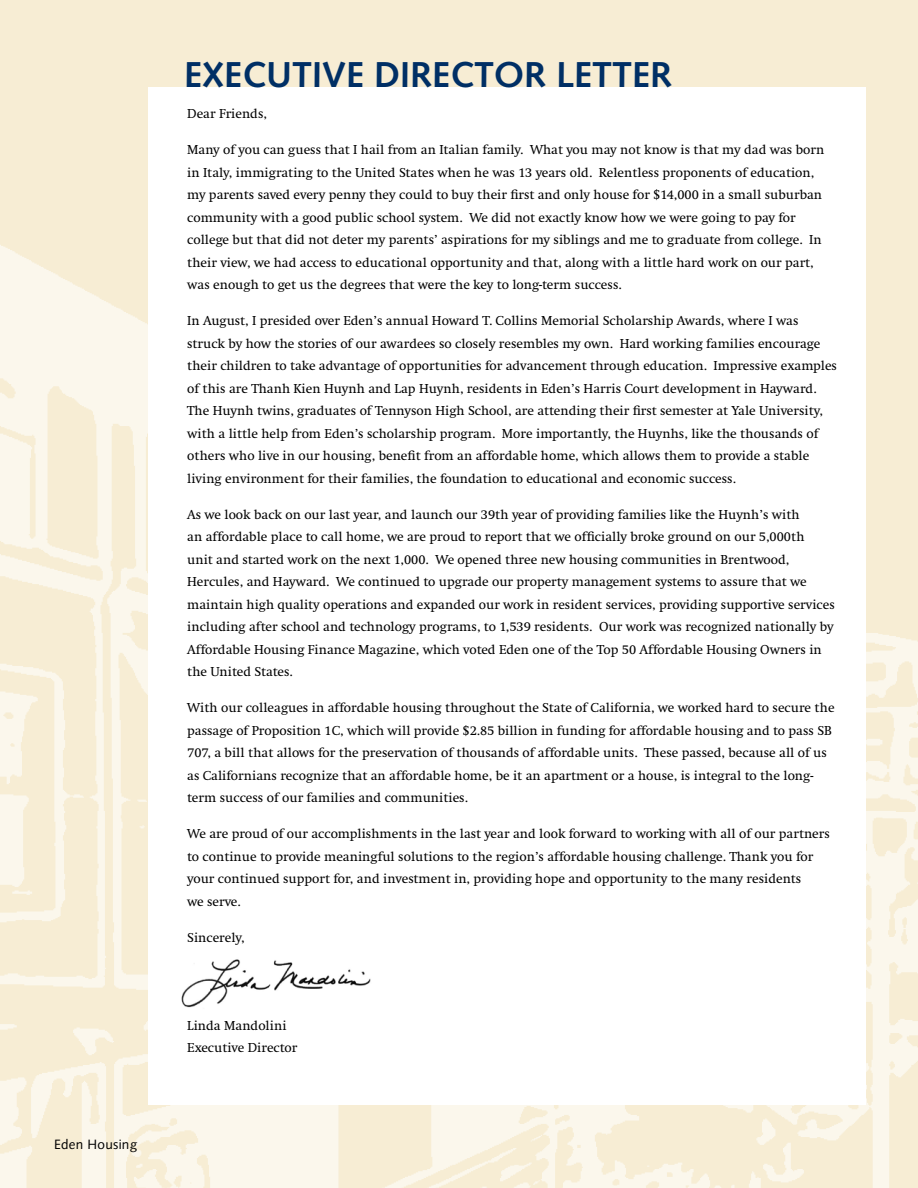
<style>
.page{position:relative;width:918px;height:1188px;background:#fff}
.page>*{position:absolute;margin:0;border:0;box-sizing:border-box;transform-origin:0 0}
.t1{font:700 36px "Syntax LT Std";color:#002f65}
.t2{font:13.5px/22.5px "Swift EF";color:#000}
.t3{font:13.5px "Syntax LT Std";letter-spacing:.02em;color:#000}
</style>
<div class="page">
<div style="left:0;top:0;width:917px;height:1188px;background:#f7edd4"></div>
<img style="left:0;top:238px;width:918px;height:950px">
<div style="left:148px;top:87px;width:718px;height:1017px;background:#fff"></div>
<img style="left:181px;top:959px;width:190px;height:49px">
<p class="t3" style="left:54px;top:1136px;width:85px">Eden Housing</p>
<h1 class="t1" style="left:184px;top:54px;width:468px">EXECUTIVE DIRECTOR LETTER</h1>
<p class="t2" style="left:187px;top:103px;width:81px">Dear Friends,</p>
<p class="t2" style="left:187px;top:139px;width:639px">Many of you can guess that I hail from an Italian family. What you may not know is that my dad was born in Italy, immigrating to the United States when he was 13 years old. Relentless proponents of education, my parents saved every penny they could to buy their first and only house for $14,000 in a small suburban community with a good public school system. We did not exactly know how we were going to pay for college but that did not deter my parents’ aspirations for my siblings and me to graduate from college. In their view, we had access to educational opportunity and that, along with a little hard work on our part, was enough to get us the degrees that were the key to long-term success.</p>
<p class="t2" style="left:187px;top:310px;width:651px">In August, I presided over Eden’s annual Howard T. Collins Memorial Scholarship Awards, where I was struck by how the stories of our awardees so closely resembles my own. Hard working families encourage their children to take advantage of opportunities for advancement through education. Impressive examples of this are Thanh Kien Huynh and Lap Huynh, residents in Eden’s Harris Court development in Hayward.<br>The Huynh twins, graduates of Tennyson High School, are attending their first semester at Yale University, with a little help from Eden’s scholarship program. More importantly, the Huynhs, like the thousands of others who live in our housing, benefit from an affordable home, which allows them to provide a stable living environment for their families, the foundation to educational and economic success.</p>
<p class="t2" style="left:187px;top:503px;width:649px">As we look back on our last year, and launch our 39th year of providing families like the Huynh’s with<br>an affordable place to call home, we are proud to report that we officially broke ground on our 5,000th<br>unit and started work on the next 1,000. We opened three new housing communities in Brentwood, Hercules, and Hayward. We continued to upgrade our property management systems to assure that we maintain high quality operations and expanded our work in resident services, providing supportive services including after school and technology programs, to 1,539 residents. Our work was recognized nationally by Affordable Housing Finance Magazine, which voted Eden one of the Top 50 Affordable Housing Owners in the United States.</p>
<p class="t2" style="left:187px;top:697px;width:649px">With our colleagues in affordable housing throughout the State of California, we worked hard to secure the passage of Proposition 1C, which will provide $2.85 billion in funding for affordable housing and to pass SB 707, a bill that allows for the preservation of thousands of affordable units. These passed, because all of us as Californians recognize that an affordable home, be it an apartment or a house, is integral to the long&shy;term success of our families and communities.</p>
<p class="t2" style="left:187px;top:823px;width:644px">We are proud of our accomplishments in the last year and look forward to working with all of our partners to continue to provide meaningful solutions to the region’s affordable housing challenge. Thank you for your continued support for, and investment in, providing hope and opportunity to the many residents<br>we serve.</p>
<p class="t2" style="left:187px;top:926px;width:59px">Sincerely,</p>
<p class="t2" style="left:187px;top:1014px;width:112px">Linda Mandolini<br>Executive Director</p>
</div>
